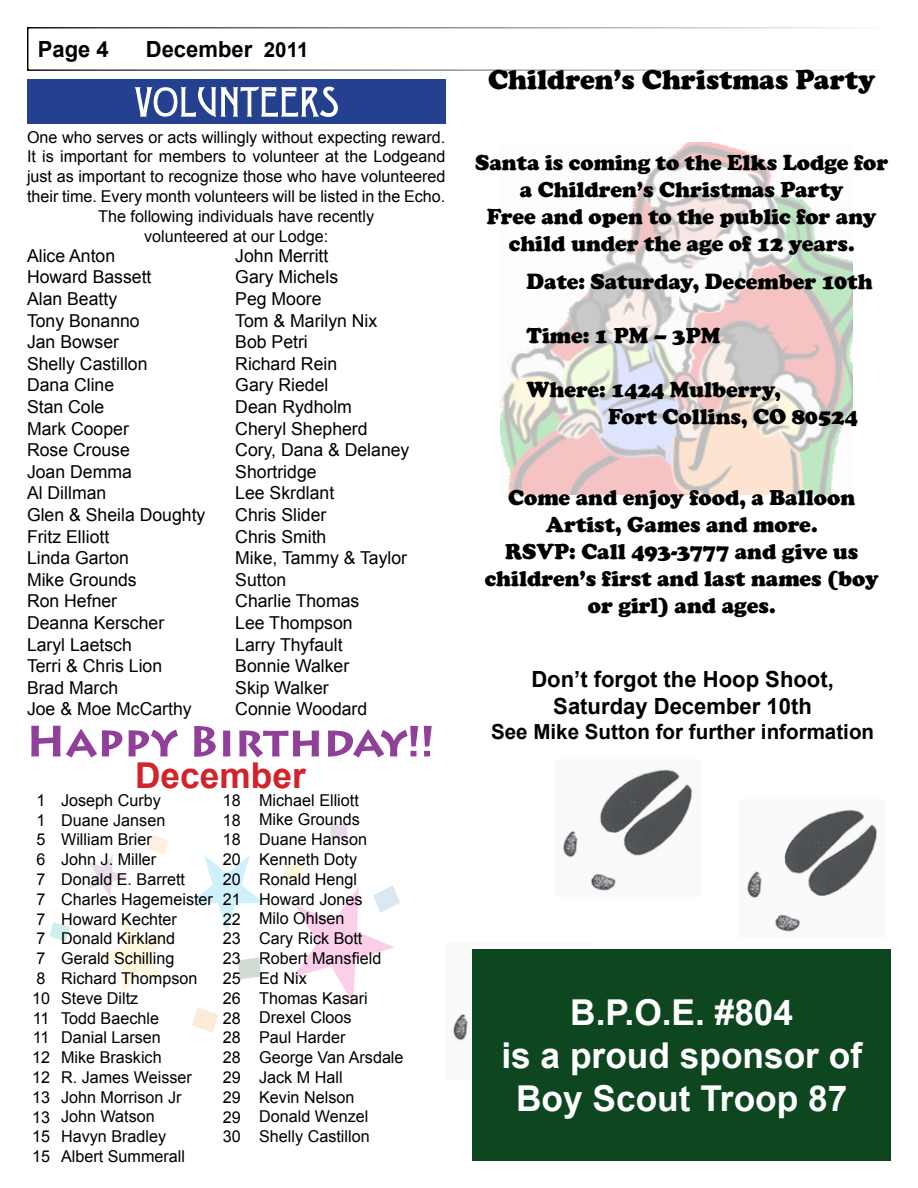
<style>
.page{position:relative;width:918px;height:1188px;background:#fff}
.page>*{position:absolute;margin:0;border:0;box-sizing:border-box;transform-origin:0 0}
.t1{font:700 35.7px/43.2px "Arial";color:#fff;text-align:center}
.t2{font:700 35.7px "Arial";color:#d2232a}
.t3{font:900 28.2px "Cooper";color:#000}
.t4{font:900 22.35px/27px "Cooper";color:#000;text-align:center}
.t5{font:700 22.35px/27px "Arial";color:#000;text-align:center}
.t6{font:700 20.85px "Arial";color:#000}
.t7{font:17.85px/21.6px "Arial";color:#000}
.t8{font:16.35px/19.8px "Arial";color:#000}
.s1{font-size:20.85px}
</style>
<div class="page">
<img style="left:501px;top:142px;width:352px;height:353px">
<img style="left:453px;top:1014px;width:15px;height:27px">
<div style="left:27px;top:27px;width:864px;height:44px;border:2px solid #fff"></div>
<div style="left:27px;top:79px;width:419px;height:44px;background:#25408f"></div>
<svg style="left:135px;top:87px;width:203px;height:30px"></svg>
<svg style="left:31px;top:726px;width:401px;height:32px"></svg>
<svg style="left:190px;top:855px;width:74px;height:77px"></svg>
<svg style="left:96px;top:915px;width:71px;height:82px"></svg>
<svg style="left:87px;top:854px;width:39px;height:45px"></svg>
<svg style="left:237px;top:957px;width:24px;height:22px"></svg>
<svg style="left:192px;top:1007px;width:26px;height:26px"></svg>
<svg style="left:148px;top:835px;width:21px;height:20px"></svg>
<svg style="left:330px;top:823px;width:18px;height:17px"></svg>
<svg style="left:282px;top:865px;width:118px;height:138px"></svg>
<svg style="left:49px;top:922px;width:21px;height:20px"></svg>
<div style="left:472px;top:949px;width:419px;height:212px;background:#0e4620"></div>
<img style="left:747px;top:809px;width:131px;height:123px">
<img style="left:563px;top:769px;width:130px;height:122px">
<h3 class="t5" style="left:38px;top:36px;width:73px">Page 4</h3>
<h3 class="t5" style="left:146px;top:36px;width:164px">December <span class="s1">2011</span></h3>
<p class="t8" style="left:27px;top:127px;width:420px;text-align:center">One who serves or acts willingly without expecting reward.<br>It is important for members to volunteer at the Lodgeand just as important to recognize those who have volunteered their time. Every month volunteers will be listed in the Echo.<br>The following individuals have recently<br>volunteered at our Lodge:</p>
<p class="t7" style="left:27px;top:245px;width:180px">Alice Anton<br>Howard Bassett<br>Alan Beatty<br>Tony Bonanno<br>Jan Bowser<br>Shelly Castillon<br>Dana Cline<br>Stan Cole<br>Mark Cooper<br>Rose Crouse<br>Joan Demma<br>Al Dillman<br>Glen &amp; Sheila Doughty<br>Fritz Elliott<br>Linda Garton<br>Mike Grounds<br>Ron Hefner<br>Deanna Kerscher<br>Laryl Laetsch<br>Terri &amp; Chris Lion<br>Brad March<br>Joe &amp; Moe McCarthy</p>
<p class="t7" style="left:235px;top:245px;width:176px">John Merritt<br>Gary Michels<br>Peg Moore<br>Tom &amp; Marilyn Nix<br>Bob Petri<br>Richard Rein<br>Gary Riedel<br>Dean Rydholm<br>Cheryl Shepherd<br>Cory, Dana &amp; Delaney<br>Shortridge<br>Lee Skrdlant<br>Chris Slider<br>Chris Smith<br>Mike, Tammy &amp; Taylor<br>Sutton<br>Charlie Thomas<br>Lee Thompson<br>Larry Thyfault<br>Bonnie Walker<br>Skip Walker<br>Connie Woodard</p>
<p class="t8" style="left:32px;top:790px;width:19px">1<br>1<br>5<br>6<br>7<br>7<br>7<br>7<br>7<br>8<br>10<br>11<br>11<br>12<br>12<br>13<br>13<br>15<br>15</p>
<h1 class="t2" style="left:135px;top:752px;width:172px">December</h1>
<p class="t8" style="left:61px;top:790px;width:153px">Joseph Curby<br>Duane Jansen<br>William Brier<br>John J. Miller<br>Donald E. Barrett<br>Charles Hagemeister<br>Howard Kechter<br>Donald Kirkland<br>Gerald Schilling<br>Richard Thompson<br>Steve Diltz<br>Todd Baechle<br>Danial Larsen<br>Mike Braskich<br>R. James Weisser<br>John Morrison Jr<br>John Watson<br>Havyn Bradley<br>Albert Summerall</p>
<p class="t8" style="left:259px;top:790px;width:146px">Michael Elliott<br>Mike Grounds<br>Duane Hanson<br>Kenneth Doty<br>Ronald Hengl<br>Howard Jones<br>Milo Ohlsen<br>Cary Rick Bott<br>Robert Mansfield<br>Ed Nix<br>Thomas Kasari<br>Drexel Cloos<br>Paul Harder<br>George Van Arsdale<br>Jack M Hall<br>Kevin Nelson<br>Donald Wenzel<br>Shelly Castillon</p>
<p class="t8" style="left:223px;top:790px;width:19px;text-align:justify">18<br>18<br>18<br>20<br>20<br>21<br>22<br>23<br>23<br>25<br>26<br>28<br>28<br>28<br>29<br>29<br>29<br>30</p>
<h2 class="t3" style="left:488px;top:63px;width:389px">Children’s Christmas Party</h2>
<h3 class="t4" style="left:475px;top:149px;width:415px">Santa is coming to the Elks Lodge for a Children’s Christmas Party<br>Free and open to the public for any child under the age of 12 years.</h3>
<h3 class="t4" style="left:526px;top:268px;width:348px">Date: Saturday, December 10th</h3>
<h3 class="t4" style="left:526px;top:322px;width:195px">Time: 1 PM – 3PM</h3>
<h3 class="t4" style="left:608px;top:376px;width:251px;text-align:left;text-indent:-82px">Where: 1424 Mulberry,<br>Fort Collins, CO 80524</h3>
<h3 class="t4" style="left:485px;top:484px;width:395px">Come and enjoy food, a Balloon<br>Artist, Games and more.<br>RSVP: Call 493-3777 and give us children’s first and last names (boy or girl) and ages.</h3>
<h3 class="t5" style="left:531px;top:666px;width:304px">Don’t forgot the Hoop Shoot,<br>Saturday December 10th</h3>
<p class="t6" style="left:491px;top:718px;width:385px">See Mike Sutton for further information</p>
<h1 class="t1" style="left:501px;top:992px;width:362px">B.P.O.E. #804<br>is a proud sponsor of<br>Boy Scout Troop 87</h1>
</div>
